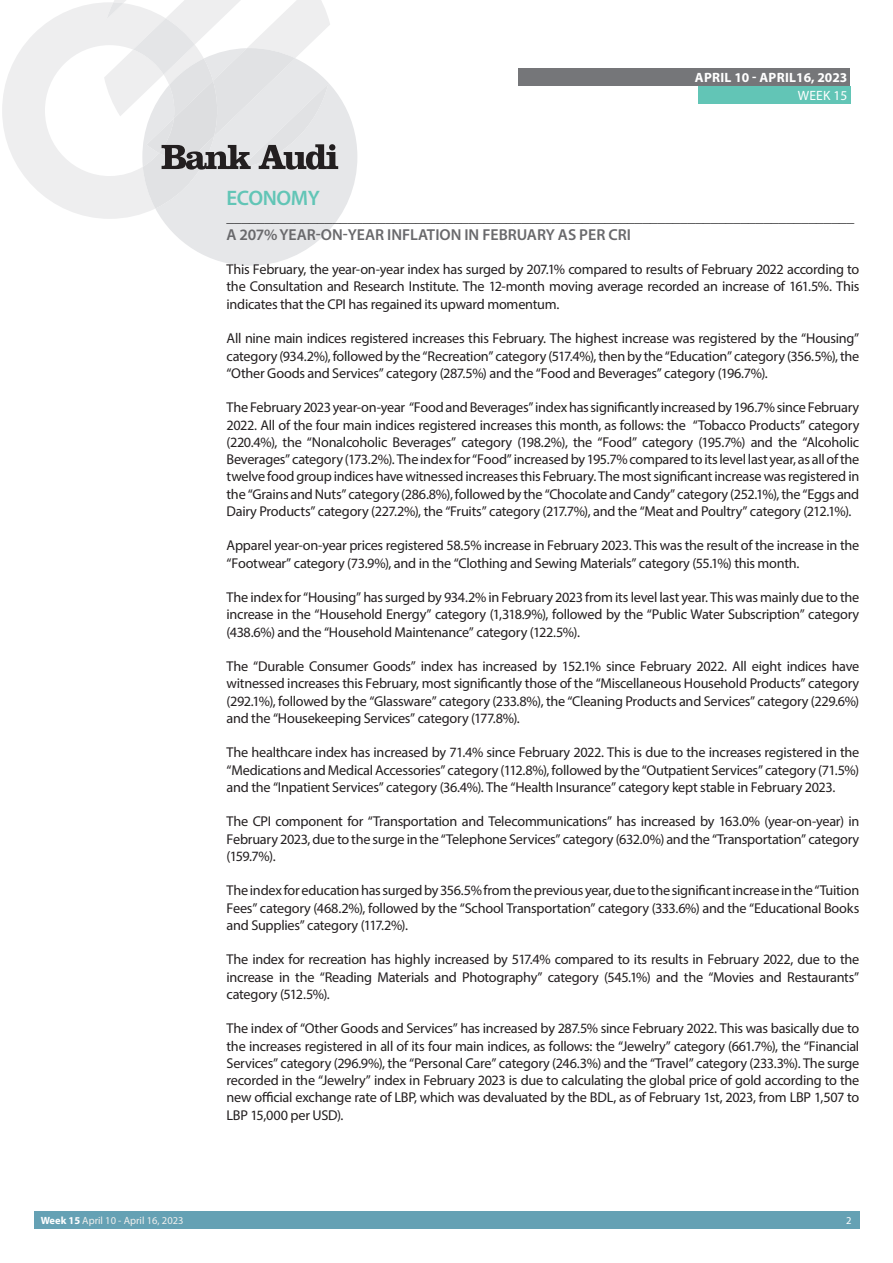
<style>
.page{position:relative;width:893px;height:1263px;background:#fff}
.page>*{position:absolute;margin:0;border:0;box-sizing:border-box;transform-origin:0 0}
.t1{font:600 21px "Myriad Pro";letter-spacing:-.02em;color:#62c5b6}
.t2{font:600 15.9px "Myriad Pro";color:#69696c}
.t3{font:15.75px "Myriad Pro";color:#3e3e3f}
.t4{font:14.25px/17.2px "Myriad Pro";letter-spacing:-.02em;color:#231f20;text-align:justify}
.t5{font:700 13.5px "Myriad Pro";letter-spacing:.02em;color:#fff}
.t6{font:13.5px "Myriad Pro";letter-spacing:.02em;color:#fff}
.t7{font:10.5px "Myriad Pro";color:#f1f0ee}
.t8{font:10.5px "Myriad Pro";color:#fff}
.s1{font-weight:700;color:#fff}
</style>
<div class="page">
<div style="left:34px;top:1212px;width:826px;height:17px;background:#65a1b4"></div>
<div style="left:519px;top:68px;width:331px;height:17px;background:#757679"></div>
<div style="left:698px;top:86px;width:152px;height:17px;background:#62c5b6"></div>
<svg style="left:162px;top:95px;width:195px;height:171px;fill:#e6e7e9"></svg>
<svg style="left:2px;top:0;width:336px;height:219px"></svg>
<p class="t7" style="left:41px;top:1214px;width:144px"><span class="s1">Week 15</span> April 10 - April 16, 2023</p>
<p class="t5" style="left:695px;top:68px;width:154px">APRIL 10 - APRIL16, 2023</p>
<p class="t6" style="left:798px;top:87px;width:51px">WEEK 15</p>
<h1 class="t1" style="left:227px;top:185px;width:95px">ECONOMY</h1>
<p class="t3" style="left:227px;top:207px;width:629px">___________________________________________________________________________________</p>
<p class="t2" style="left:227px;top:224px;width:406px">A 207% YEAR-ON-YEAR INFLATION IN FEBRUARY AS PER CRI</p>
<p class="t4" style="left:227px;top:261px;width:634px">This February, the year-on-year index has surged by 207.1% compared to results of February 2022 according to the Consultation and Research Institute. The 12-month moving average recorded an increase of 161.5%. This indicates that the CPI has regained its upward momentum.</p>
<p class="t4" style="left:227px;top:330px;width:634px">All nine main indices registered increases this February. The highest increase was registered by the “Housing” category (934.2%), followed by the “Recreation” category (517.4%), then by the “Education” category (356.5%), the “Other Goods and Services” category (287.5%) and the “Food and Beverages” category (196.7%).</p>
<p class="t4" style="left:227px;top:399px;width:634px">The February 2023 year-on-year “Food and Beverages” index has significantly increased by 196.7% since February 2022. All of the four main indices registered increases this month, as follows: the “Tobacco Products” category (220.4%), the “Nonalcoholic Beverages” category (198.2%), the “Food” category (195.7%) and the “Alcoholic Beverages” category (173.2%). The index for “Food” increased by 195.7% compared to its level last year, as all of the twelve food group indices have witnessed increases this February. The most significant increase was registered in the “Grains and Nuts” category (286.8%), followed by the “Chocolate and Candy” category (252.1%), the “Eggs and Dairy Products” category (227.2%), the “Fruits” category (217.7%), and the “Meat and Poultry” category (212.1%).</p>
<p class="t4" style="left:227px;top:537px;width:634px">Apparel year-on-year prices registered 58.5% increase in February 2023. This was the result of the increase in the “Footwear” category (73.9%), and in the “Clothing and Sewing Materials” category (55.1%) this month.</p>
<p class="t4" style="left:227px;top:588px;width:634px">The index for “Housing” has surged by 934.2% in February 2023 from its level last year. This was mainly due to the increase in the “Household Energy” category (1,318.9%), followed by the “Public Water Subscription” category (438.6%) and the “Household Maintenance” category (122.5%).</p>
<p class="t4" style="left:227px;top:657px;width:634px">The “Durable Consumer Goods” index has increased by 152.1% since February 2022. All eight indices have witnessed increases this February, most significantly those of the “Miscellaneous Household Products” category (292.1%), followed by the “Glassware” category (233.8%), the “Cleaning Products and Services” category (229.6%) and the “Housekeeping Services” category (177.8%).</p>
<p class="t4" style="left:227px;top:744px;width:634px">The healthcare index has increased by 71.4% since February 2022. This is due to the increases registered in the “Medications and Medical Accessories” category (112.8%), followed by the “Outpatient Services” category (71.5%) and the “Inpatient Services” category (36.4%). The “Health Insurance” category kept stable in February 2023.</p>
<p class="t4" style="left:227px;top:813px;width:634px">The CPI component for “Transportation and Telecommunications” has increased by 163.0% (year-on-year) in February 2023, due to the surge in the “Telephone Services” category (632.0%) and the “Transportation” category (159.7%).</p>
<p class="t4" style="left:227px;top:882px;width:634px">The index for education has surged by 356.5% from the previous year, due to the significant increase in the “Tuition Fees” category (468.2%), followed by the “School Transportation” category (333.6%) and the “Educational Books and Supplies” category (117.2%).</p>
<p class="t4" style="left:227px;top:951px;width:634px">The index for recreation has highly increased by 517.4% compared to its results in February 2022, due to the increase in the “Reading Materials and Photography” category (545.1%) and the “Movies and Restaurants” category (512.5%).</p>
<p class="t4" style="left:227px;top:1020px;width:634px">The index of “Other Goods and Services” has increased by 287.5% since February 2022. This was basically due to the increases registered in all of its four main indices, as follows: the “Jewelry” category (661.7%), the “Financial Services” category (296.9%), the “Personal Care” category (246.3%) and the “Travel” category (233.3%). The surge recorded in the “Jewelry” index in February 2023 is due to calculating the global price of gold according to the new official exchange rate of LBP, which was devaluated by the BDL, as of February 1st, 2023, from LBP 1,507 to LBP 15,000 per USD).</p>
<p class="t8" style="left:846px;top:1213px;width:7px">2</p>
</div>
